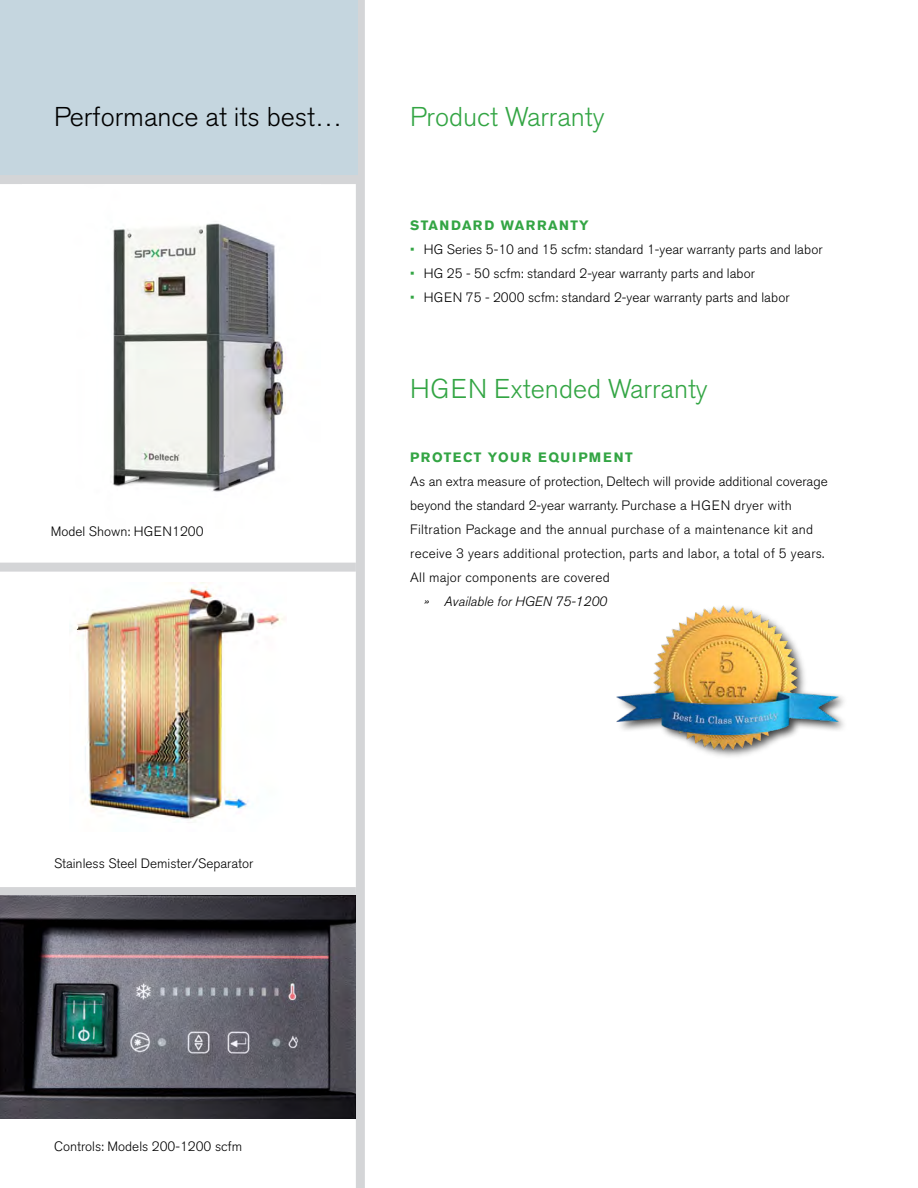
<style>
.page{position:relative;width:918px;height:1188px;background:#fff}
.page>*{position:absolute;margin:0;border:0;box-sizing:border-box;transform-origin:0 0}
.Body_Copy_Headline{font:300 27px "Akzidenz Grotesk BE";color:#33a544}
.Boxed_Column_Headlin{font:300 27px "Akzidenz Grotesk BE";color:#000}
.Bullet_Copy{font:300 13.5px/24px "Akzidenz Grotesk BE";letter-spacing:.02em;color:#000}
.Bullet_Copy-2{font:300 13.5px "Akzidenz Grotesk BE";color:#000}
.Caption__Small__Lowe{font:300 13.5px "Akzidenz Grotesk BE";color:#000}
.Body_Copy_Headline-2{font:700 13.5px "Akzidenz Grotesk BE";letter-spacing:.1em;color:#33a544}
.t1{font:italic 300 13.5px "Akzidenz Grotesk BE";color:#000}
.s1{color:#33a544}
</style>
<div class="page">
<div style="left:356px;top:0;width:9px;height:1188px;background:#d4d5d7"></div>
<div style="left:0;top:563px;width:356px;height:9px;background:#d4d5d7"></div>
<div style="left:0;top:887px;width:356px;height:9px;background:#d4d5d7"></div>
<div style="left:0;top:0;width:358px;height:175px;background:#c5d6df"></div>
<div style="left:0;top:175px;width:360px;height:9px;background:#d4d5d7"></div>
<img style="left:112px;top:223px;width:173px;height:269px">
<img style="left:74px;top:582px;width:211px;height:240px">
<img style="left:0;top:896px;width:356px;height:223px">
<img style="left:616px;top:605px;width:228px;height:152px">
<p class="Boxed_Column_Headlin" style="left:54px;top:102px;width:290px">Performance at its best…</p>
<p class="Body_Copy_Headline" style="left:410px;top:102px;width:196px">Product Warranty</p>
<p class="Body_Copy_Headline-2" style="left:410px;top:218px;width:180px">STANDARD WARRANTY</p>
<p class="Bullet_Copy-2" style="left:410px;top:242px;width:414px"><span class="s1">•</span> HG Series 5-10 and 15 scfm: standard 1-year warranty parts and labor</p>
<p class="Bullet_Copy-2" style="left:410px;top:266px;width:346px"><span class="s1">•</span> HG 25 - 50 scfm: standard 2-year warranty parts and labor</p>
<p class="Bullet_Copy-2" style="left:410px;top:290px;width:381px"><span class="s1">•</span> HGEN 75 - 2000 scfm: standard 2-year warranty parts and labor</p>
<p class="Caption__Small__Lowe" style="left:51px;top:524px;width:154px">Model Shown: HGEN1200</p>
<p class="Caption__Small__Lowe" style="left:54px;top:856px;width:201px">Stainless Steel Demister/Separator</p>
<p class="Caption__Small__Lowe" style="left:54px;top:1138px;width:190px">Controls: Models 200-1200 scfm</p>
<p class="Body_Copy_Headline" style="left:410px;top:374px;width:299px">HGEN Extended Warranty</p>
<p class="Body_Copy_Headline-2" style="left:410px;top:449px;width:224px">PROTECT YOUR EQUIPMENT</p>
<p class="Bullet_Copy" style="left:410px;top:469px;width:419px">As an extra measure of protection, Deltech will provide additional coverage beyond the standard 2-year warranty. Purchase a HGEN dryer with Filtration Package and the annual purchase of a maintenance kit and receive 3 years additional protection, parts and labor, a total of 5 years.<br>All major components are covered</p>
<p class="t1" style="left:424px;top:594px;width:185px">» Available for HGEN 75-1200</p>
</div>
